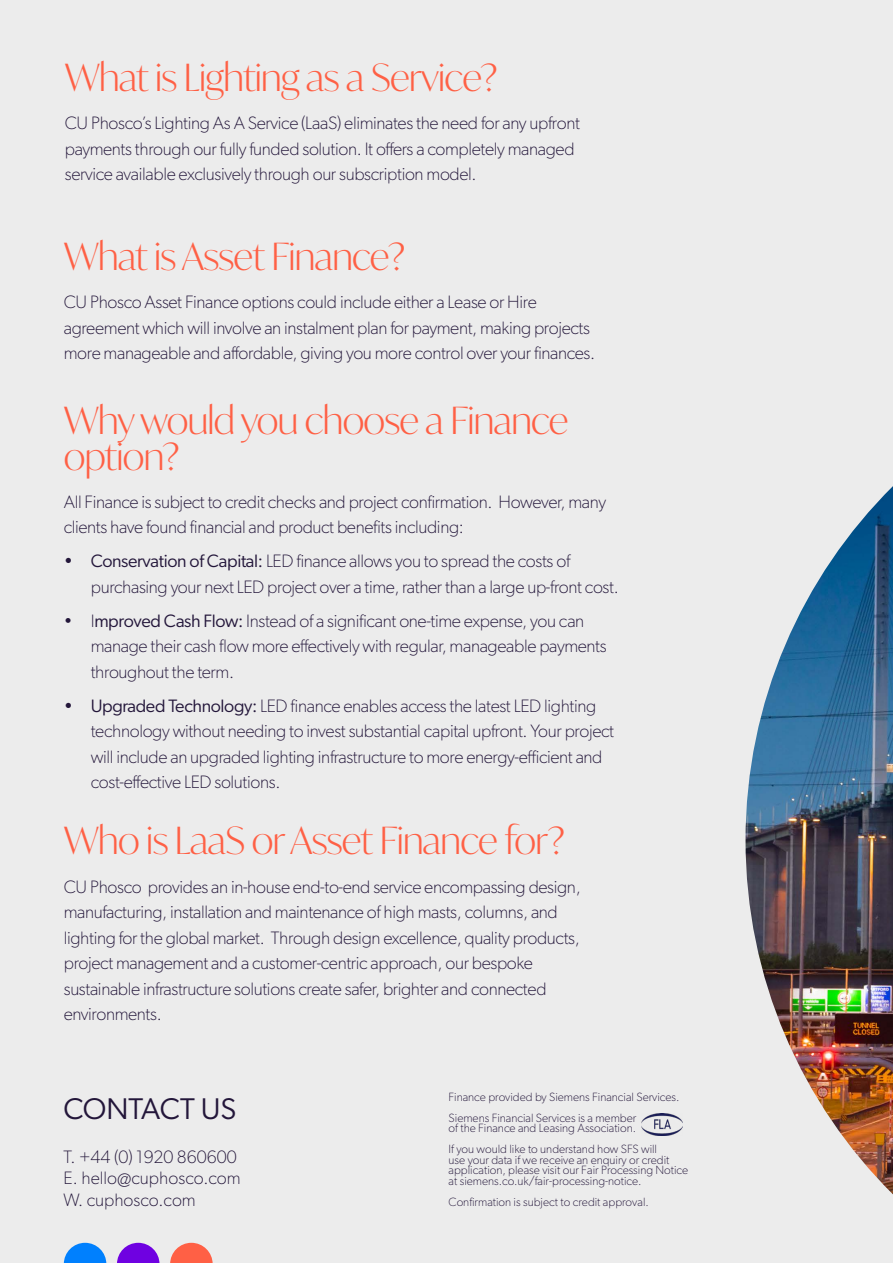
<style>
.page{position:relative;width:893px;height:1263px;background:#ececec}
.page>*{position:absolute;margin:0;border:0;box-sizing:border-box;transform-origin:0 0}
.t1{font:300 37.5px/36px "Ivy Mode";letter-spacing:-.02em;color:#ff6045}
.t2{font:30px "Gibson";letter-spacing:-.005em;color:#23163a}
.t3{font:100 18px/25.5px "Gibson";letter-spacing:-.02em;color:#23163a}
.t4{font:100 18px/21.6px "Gibson";color:#23163a}
.t5{font:100 12px/21px "Gibson";color:#23163a}
.s1{font-weight:400}
</style>
<div class="page">
<svg style="left:117px;top:1243px;width:42px;height:20px"></svg>
<svg style="left:64px;top:1243px;width:42px;height:20px"></svg>
<svg style="left:170px;top:1243px;width:43px;height:20px"></svg>
<img style="left:745px;top:486px;width:148px;height:708px">
<img style="left:641px;top:1114px;width:42px;height:21px">
<h1 class="t1" style="left:65px;top:59px;width:434px">What is Lighting as a Service?</h1>
<p class="t3" style="left:65px;top:110px;width:517px">CU Phosco’s Lighting As A Service (LaaS) eliminates the need for any upfront payments through our fully funded solution. It offers a completely managed service available exclusively through our subscription model.</p>
<h1 class="t1" style="left:64px;top:238px;width:343px">What is Asset Finance?</h1>
<p class="t3" style="left:64px;top:289px;width:533px">CU Phosco Asset Finance options could include either a Lease or Hire agreement which will involve an instalment plan for payment, making projects more manageable and affordable, giving you more control over your finances.</p>
<h1 class="t1" style="left:64px;top:401px;width:506px">Why would you choose a Finance option?</h1>
<p class="t3" style="left:64px;top:489px;width:544px">All Finance is subject to credit checks and project confirmation. However, many clients have found financial and product benefits including:</p>
<p class="t3" style="left:91px;top:548px;width:529px;text-indent:-27px"><span class="s1">• Conservation of Capital:</span> LED finance allows you to spread the costs of purchasing your next LED project over a time, rather than a large up-front cost.</p>
<p class="t3" style="left:91px;top:608px;width:517px;text-indent:-27px">• I<span class="s1">mproved Cash Flow:</span> Instead of a significant one-time expense, you can manage their cash flow more effectively with regular, manageable payments throughout the term.</p>
<p class="t3" style="left:91px;top:693px;width:525px;text-indent:-27px"><span class="s1">• Upgraded Technology:</span> LED finance enables access the latest LED lighting technology without needing to invest substantial capital upfront. Your project will include an upgraded lighting infrastructure to more energy-efficient and cost-effective LED solutions.</p>
<h1 class="t1" style="left:64px;top:822px;width:503px">Who is LaaS or Asset Finance for?</h1>
<p class="t3" style="left:64px;top:873px;width:518px">CU Phosco provides an in-house end-to-end service encompassing design, manufacturing, installation and maintenance of high masts, columns, and lighting for the global market. Through design excellence, quality products, project management and a customer-centric approach, our bespoke sustainable infrastructure solutions create safer, brighter and connected environments.</p>
<h2 class="t2" style="left:64px;top:1091px;width:174px">CONTACT US</h2>
<p class="t4" style="left:64px;top:1145px;width:179px">T. +44 (0) 1920 860600<br>E. hello@cuphosco.com<br>W. cuphosco.com</p>
<p class="t5" style="left:449px;top:1086px;width:232px">Finance provided by Siemens Financial Services.<br>Siemens Financial Services is a member</p>
<p class="t5" style="left:449px;top:1117px;width:210px">of the Finance and Leasing Association.<br>If you would like to understand how SFS will</p>
<p class="t5" style="left:449px;top:1154px;width:241px;line-height:10.5px">use your data if we receive an enquiry or credit application, please visit our Fair Processing Notice at siemens.co.uk/fair-processing-notice.</p>
<p class="t5" style="left:449px;top:1191px;width:202px">Confirmation is subject to credit approval.</p>
</div>
